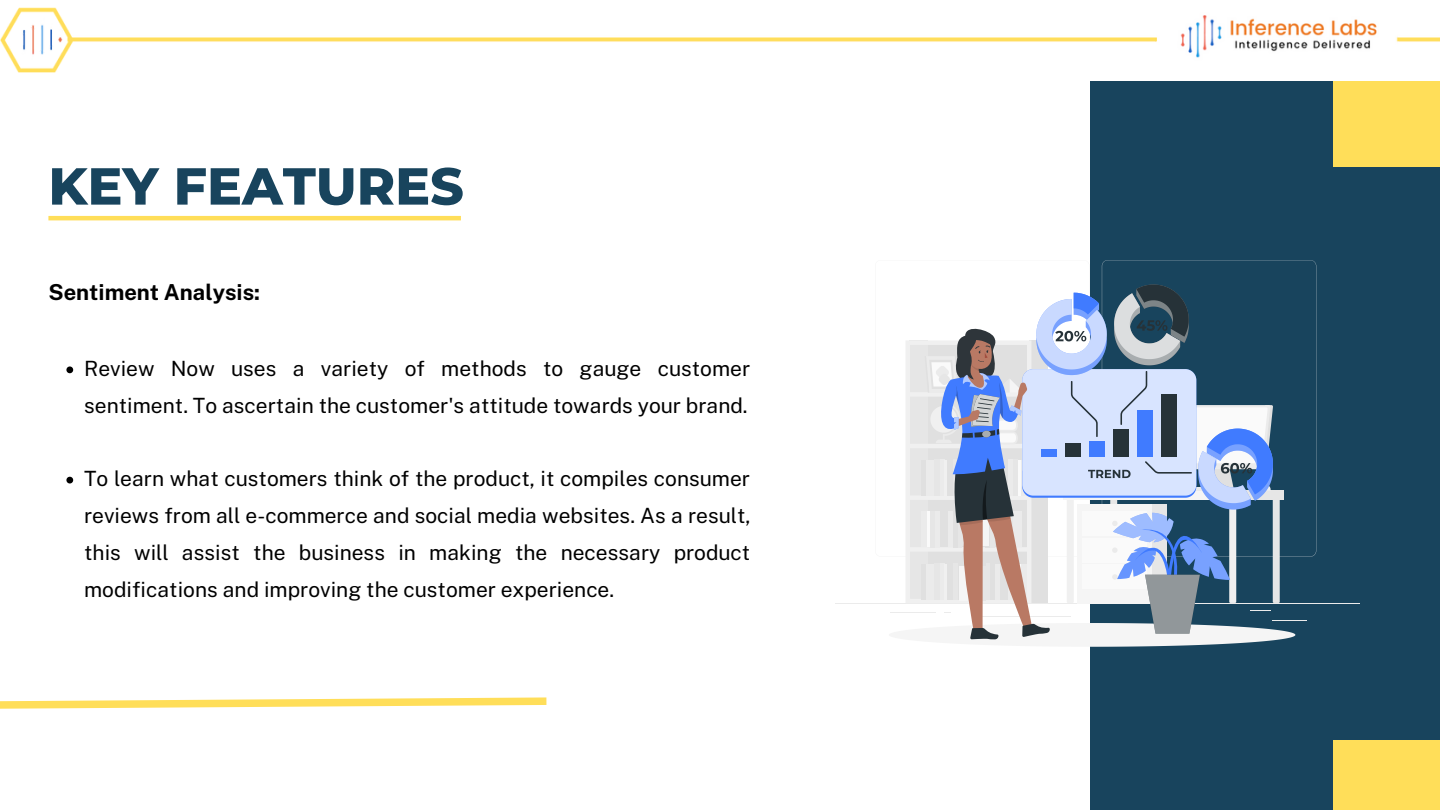
<style>
.page{position:relative;width:1440px;height:810px;background:#fff}
.page>*{position:absolute;margin:0;border:0;box-sizing:border-box;transform-origin:0 0}
.t1{font:800 52px "Montserrat";color:#18445d}
.t2{font:700 22px "Public Sans";color:#000}
.t3{font:21px/36.8px "Public Sans";color:#000}
</style>
<div class="page">
<div style="left:1091px;top:81px;width:349px;height:729px;background:#18445d"></div>
<div style="left:1333px;top:740px;width:107px;height:70px;background:#ffde59"></div>
<div style="left:1333px;top:81px;width:107px;height:86px;background:#ffde59"></div>
<svg style="left:0;top:697px;width:547px;height:12px"></svg>
<img style="left:0;top:7px;width:1439px;height:66px">
<hr style="left:48px;top:216px;width:413px;height:4px;background:#ffde59">
<hr style="left:1272px;top:620px;width:35px;height:1px;background:#ebebeb">
<svg style="left:1102px;top:260px;width:214px;height:297px"></svg>
<hr style="left:835px;top:603px;width:524px;height:1px;background:#ebebeb">
<svg style="left:890px;top:285px;width:405px;height:362px"></svg>
<svg style="left:66px;top:366px;width:7px;height:7px"></svg>
<svg style="left:66px;top:477px;width:7px;height:6px"></svg>
<h1 class="t1" style="left:48px;top:154px;width:417px">KEY FEATURES</h1>
<p class="t2" style="left:48px;top:279px;width:213px">Sentiment Analysis:</p>
<p class="t3" style="left:84px;top:350px;width:668px">Review Now uses a variety of methods to gauge customer sentiment. To ascertain the customer's attitude towards your brand.</p>
<p class="t3" style="left:84px;top:460px;width:668px;text-align:justify">To learn what customers think of the product, it compiles consumer reviews from all e-commerce and social media websites. As a result, this will assist the business in making the necessary product modifications and improving the customer experience.</p>
</div>
